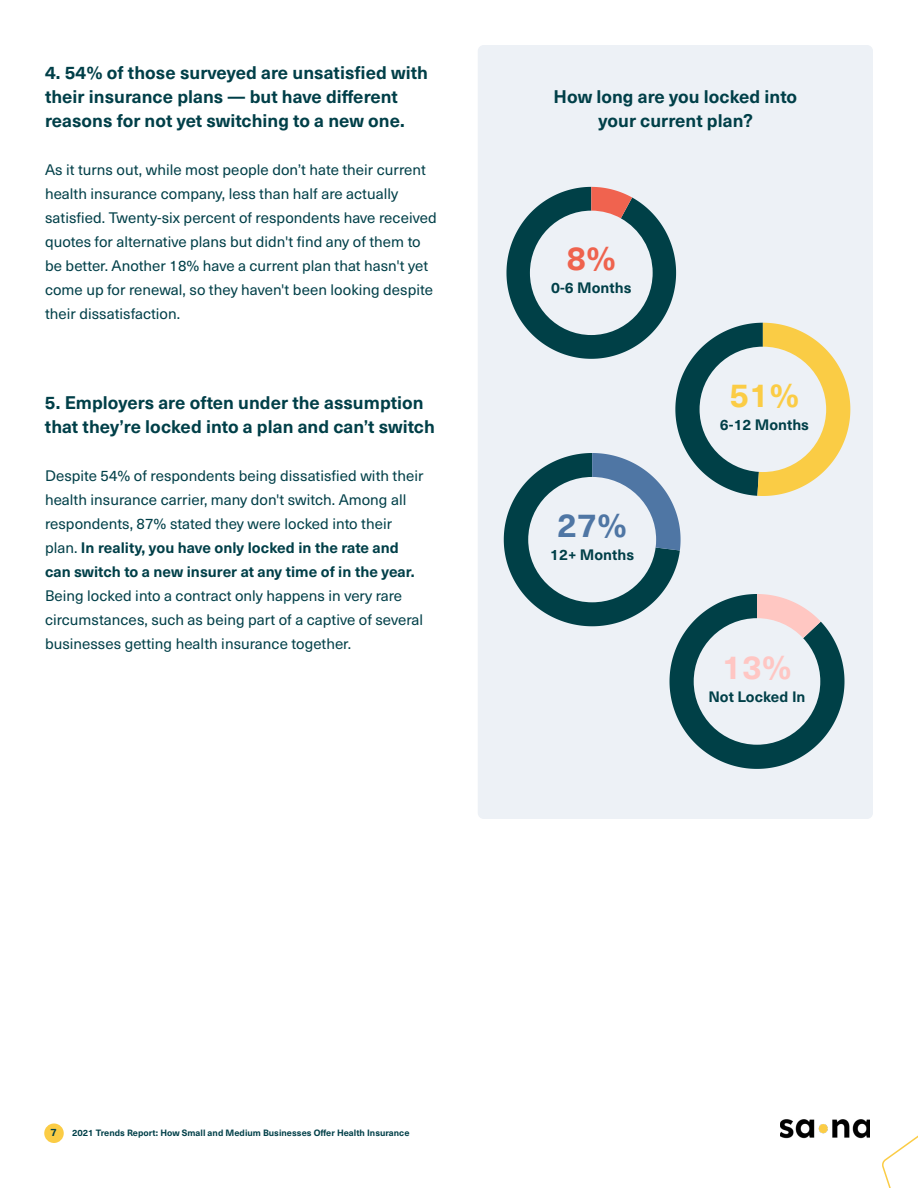
<style>
.page{position:relative;width:918px;height:1188px;background:#fff}
.page>*{position:absolute;margin:0;border:0;box-sizing:border-box;transform-origin:0 0}
.t1{font:700 33px "Neue Haas Unica W1 G";color:#fbcc45}
.t2{font:700 33px "Neue Haas Unica W1 G";color:#4f76a4}
.t3{font:700 33px "Neue Haas Unica W1 G";color:#ffc6c3}
.t4{font:700 33px "Neue Haas Unica W1 G";color:#ef634e}
.t5{font:700 18px/24px "Neue Haas Unica W1 G";color:#003f48}
.t6{font:15px/24px "Neue Haas Unica W1 G";color:#003f48}
.t7{font:700 14.85px "Neue Haas Unica W1 G";color:#003f48}
.t8{font:700 10.5px "Neue Haas Unica W1 G";color:#003f48}
.t9{font:700 9px "Neue Haas Unica W1 G";color:#003f48}
.s1{font-weight:700}
</style>
<div class="page">
<svg style="left:882px;top:1135px;width:36px;height:53px"></svg>
<img style="left:780px;top:1119px;width:90px;height:20px">
<div style="left:44px;top:1124px;width:20px;height:19px;background:#fbcc45;border-radius:50%"></div>
<div style="left:478px;top:45px;width:395px;height:774px;background:#edf1f6;border-radius:6px"></div>
<svg style="left:504px;top:187px;width:346px;height:582px"></svg>
<p class="t5" style="left:45px;top:60px;width:385px">4. 54% of those surveyed are unsatisfied with their insurance plans — but have different reasons for not yet switching to a new one.</p>
<p class="t6" style="left:45px;top:157px;width:393px">As it turns out, while most people don’t hate their current health insurance company, less than half are actually satisfied. Twenty-six percent of respondents have received quotes for alternative plans but didn't find any of them to be better. Another 18% have a current plan that hasn't yet come up for renewal, so they haven't been looking despite their dissatisfaction.</p>
<p class="t5" style="left:45px;top:389px;width:391px">5. Employers are often under the assumption that they’re locked into a plan and can’t switch</p>
<p class="t6" style="left:45px;top:463px;width:380px">Despite 54% of respondents being dissatisfied with their health insurance carrier, many don't switch. Among all respondents, 87% stated they were locked into their plan. <span class="s1">In reality, you have only locked in the rate and can switch to a new insurer at any time of in the year.</span></p>
<p class="t6" style="left:45px;top:583px;width:380px">Being locked into a contract only happens in very rare circumstances, such as being part of a captive of several businesses getting health insurance together.</p>
<p class="t5" style="left:554px;top:84px;width:245px;text-align:center">How long are you locked into your current plan?</p>
<h1 class="t4" style="left:566px;top:233px;width:51px">8%</h1>
<p class="t7" style="left:551px;top:276px;width:82px">0-6 Months</p>
<h1 class="t2" style="left:557px;top:500px;width:71px">27%</h1>
<p class="t7" style="left:550px;top:543px;width:86px">12+ Months</p>
<h1 class="t1" style="left:730px;top:370px;width:71px">51%</h1>
<p class="t7" style="left:720px;top:413px;width:91px">6-12 Months</p>
<h1 class="t3" style="left:722px;top:642px;width:71px">13%</h1>
<p class="t7" style="left:708px;top:685px;width:99px">Not Locked In</p>
<p class="t8" style="left:50px;top:1124px;width:8px">7</p>
<p class="t9" style="left:72px;top:1126px;width:339px">2021 Trends Report: How Small and Medium Businesses Offer Health Insurance</p>
</div>
